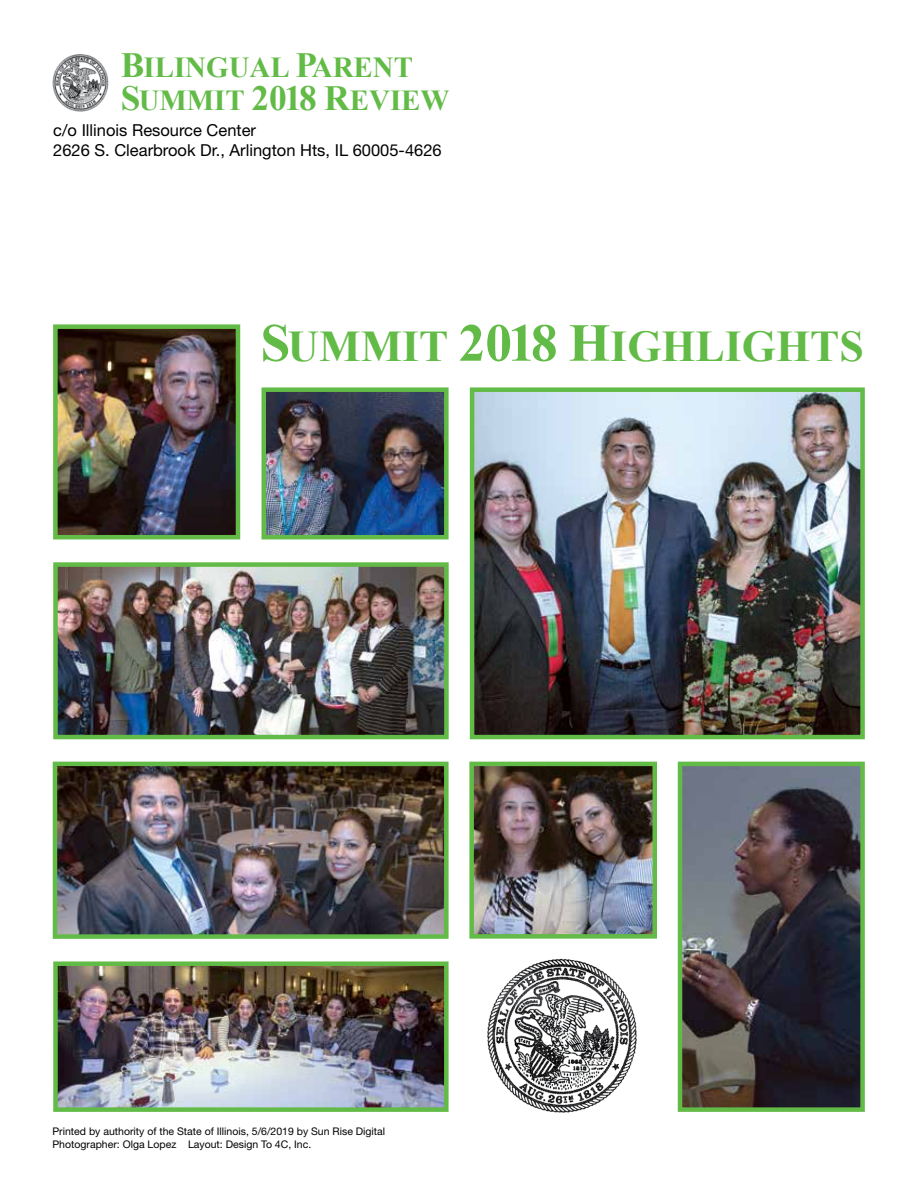
<style>
.page{position:relative;width:918px;height:1188px;background:#fff}
.page>*{position:absolute;margin:0;border:0;box-sizing:border-box;transform-origin:0 0}
.t1{font:700 43.8px "Times New Roman";color:#62bb46}
.t2{font:700 28.95px/33.8px "Times New Roman";color:#62bb46}
.t3{font:16.5px/19.5px "Helvetica Neue LT Std";color:#000}
.t4{font:10.5px/13.5px "Helvetica Neue LT Std";color:#000}
.s1{font-size:35.4px}
.s2{font-size:53.55px}
</style>
<div class="page">
<img style="left:266px;top:392px;width:178px;height:142px">
<div style="left:261px;top:387px;width:188px;height:152px;border:4px solid #62bb46"></div>
<img style="left:52px;top:54px;width:57px;height:58px">
<img style="left:58px;top:567px;width:386px;height:167px">
<div style="left:53px;top:562px;width:396px;height:177px;border:4px solid #62bb46"></div>
<img style="left:487px;top:958px;width:150px;height:155px">
<img style="left:475px;top:392px;width:385px;height:342px">
<div style="left:470px;top:387px;width:395px;height:352px;border:4px solid #62bb46"></div>
<img style="left:474px;top:767px;width:178px;height:167px">
<div style="left:469px;top:762px;width:188px;height:177px;border:4px solid #62bb46"></div>
<img style="left:683px;top:767px;width:177px;height:340px">
<div style="left:678px;top:762px;width:187px;height:350px;border:4px solid #62bb46"></div>
<img style="left:58px;top:329px;width:177px;height:205px">
<div style="left:53px;top:324px;width:187px;height:215px;border:4px solid #62bb46"></div>
<img style="left:58px;top:966px;width:386px;height:141px">
<div style="left:53px;top:961px;width:396px;height:151px;border:4px solid #62bb46"></div>
<img style="left:58px;top:767px;width:386px;height:167px">
<div style="left:53px;top:762px;width:396px;height:177px;border:4px solid #62bb46"></div>
<h2 class="t2" style="left:121px;top:49px;width:330px"><span class="s1">B</span>ILINGUAL <span class="s1">P</span>ARENT<br><span class="s1">S</span>UMMIT <span class="s1">2018 R</span>EVIEW</h2>
<h3 class="t3" style="left:53px;top:121px;width:390px">c/o Illinois Resource Center<br>2626 S. Clearbrook Dr., Arlington Hts, IL 60005-4626</h3>
<h1 class="t1" style="left:261px;top:316px;width:605px"><span class="s2">S</span>UMMIT <span class="s2">2018 H</span>IGHLIGHTS</h1>
<p class="t4" style="left:53px;top:1124px;width:334px">Printed by authority of the State of Illinois, 5/6/2019 by Sun Rise Digital<br>Photographer: Olga Lopez Layout: Design To 4C, Inc.</p>
</div>
